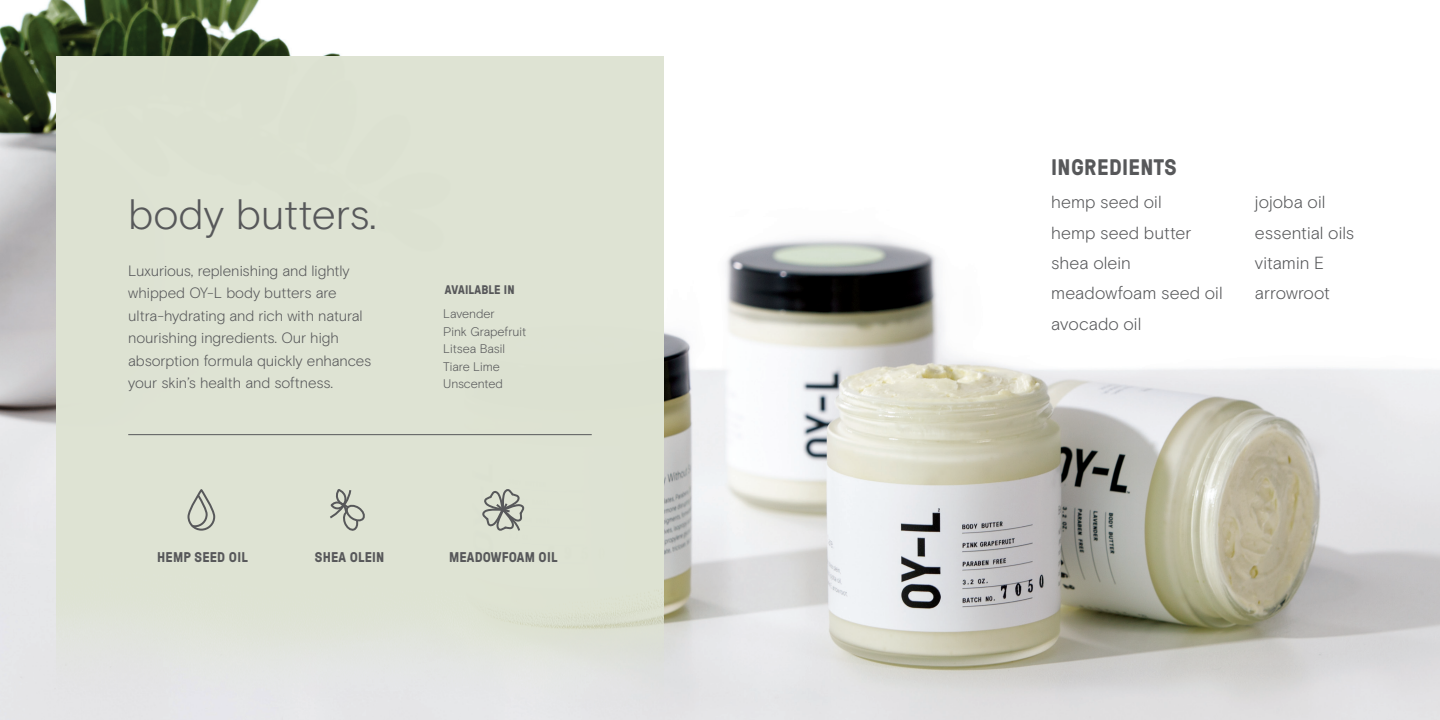
<style>
.page{position:relative;width:1440px;height:720px;background:#fff}
.page>*{position:absolute;margin:0;border:0;box-sizing:border-box;transform-origin:0 0}
.t1{font:300 42.4px "Basis Grotesque Pro";color:#57585a}
.t2{font:700 22.4px "GT Pressura";letter-spacing:.015em;color:#57585a}
.t3{font:300 17.6px/30.4px "Basis Grotesque Pro";letter-spacing:.005em;color:#57585a}
.t4{font:300 15px/22.4px "Basis Grotesque Pro";letter-spacing:-.005em;color:#57585a}
.t5{font:700 14.2px "GT Pressura";letter-spacing:.015em;color:#57585a}
.t6{font:300 12.4px/17.6px "Basis Grotesque Pro";letter-spacing:-.005em;color:#57585a}
.t7{font:700 12.4px "GT Pressura";letter-spacing:.015em;color:#57585a}
</style>
<div class="page">
<img style="left:0;top:0;width:1440px;height:720px">
<img style="left:56px;top:56px;width:608px;height:664px">
<svg style="left:328px;top:488px;width:38px;height:43px;background:#c0c5b8"></svg>
<div style="left:188px;top:489px;width:27px;height:42px;border:2px solid #57585a;border-radius:13px"></div>
<svg style="left:189px;top:493px;width:20px;height:35px"></svg>
<svg style="left:477px;top:486px;width:50px;height:48px;background:#bec3b7"></svg>
<hr style="left:128px;top:434px;width:464px;height:1px;background:#57585a">
<h1 class="t1" style="left:128px;top:189px;width:250px">body butters.</h1>
<p class="t4" style="left:128px;top:259px;width:245px">Luxurious, replenishing and lightly whipped OY-L body butters are ultra-hydrating and rich with natural nourishing ingredients. Our high absorption formula quickly enhances your skin’s health and softness.</p>
<p class="t7" style="left:445px;top:280px;width:71px">AVAILABLE IN</p>
<p class="t6" style="left:443px;top:305px;width:85px">Lavender<br>Pink Grapefruit<br>Litsea Basil<br>Tiare Lime<br>Unscented</p>
<p class="t5" style="left:157px;top:547px;width:92px">HEMP SEED OIL</p>
<p class="t5" style="left:315px;top:547px;width:71px">SHEA OLEIN</p>
<p class="t5" style="left:449px;top:547px;width:110px">MEADOWFOAM OIL</p>
<h2 class="t2" style="left:1051px;top:151px;width:127px">INGREDIENTS</h2>
<p class="t3" style="left:1051px;top:187px;width:173px">hemp seed oil<br>hemp seed butter shea olein meadowfoam seed oil avocado oil</p>
<p class="t3" style="left:1255px;top:187px;width:101px">jojoba oil essential oils vitamin E arrowroot</p>
</div>
